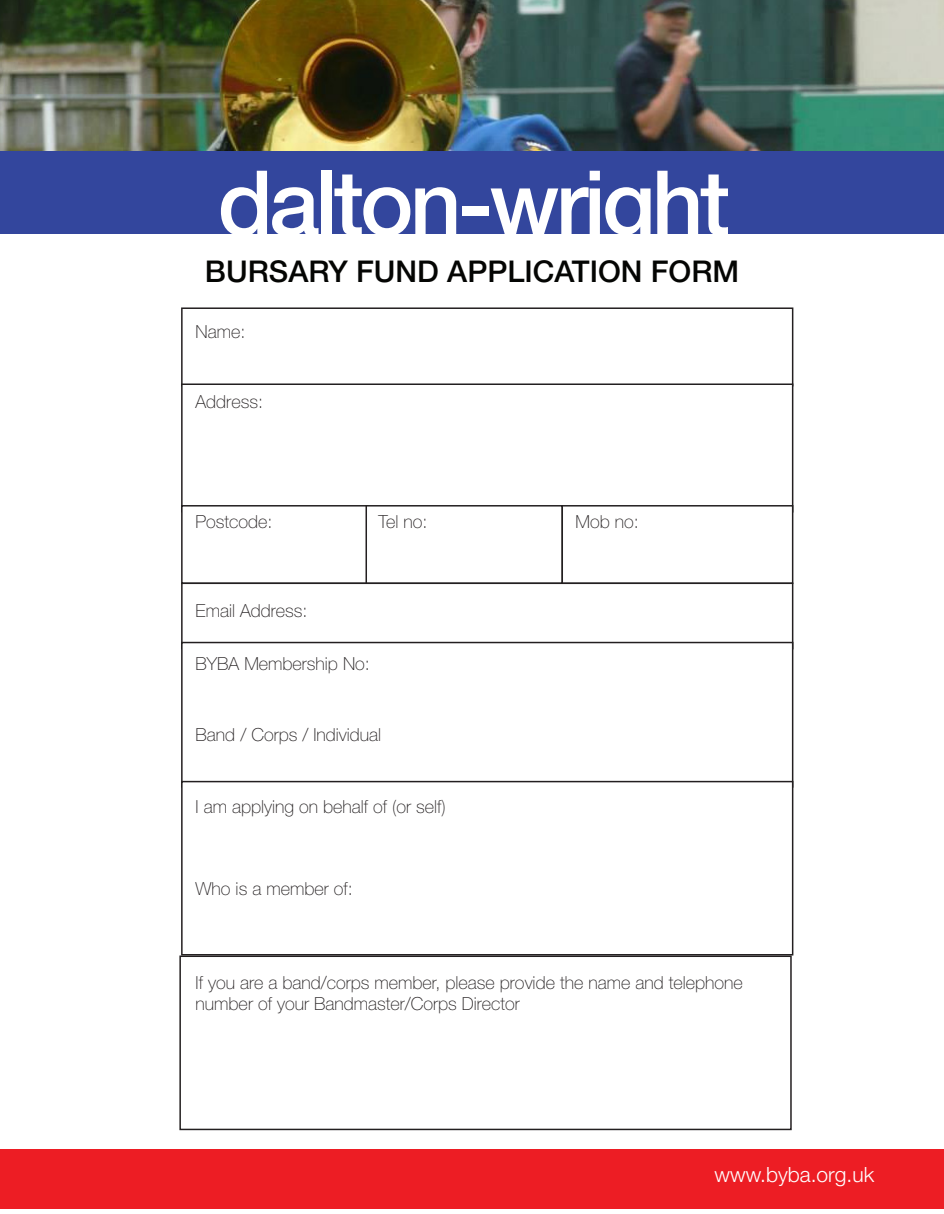
<style>
.page{position:relative;width:944px;height:1214px;background:#fff}
.page>*{position:absolute;margin:0;border:0;box-sizing:border-box;transform-origin:0 0}
.t1{font:500 90px "Helvetica Neue";letter-spacing:-.04em;color:#fff}
.t2{font:500 30px "Helvetica Neue";color:#040503}
.t3{font:300 21px "Helvetica Neue";color:#fff}
.t4{font:100 18px/21.6px "Helvetica Neue";color:#231f20}
</style>
<div class="page">
<img style="left:0;top:0;width:944px;height:151px">
<div style="left:0;top:151px;width:944px;height:83px;background:#33469d"></div>
<div style="left:0;top:1149px;width:944px;height:59px;background:#ed1d24"></div>
<div style="left:181px;top:307px;width:612px;height:79px;border:2px solid #231f20"></div>
<div style="left:181px;top:383px;width:612px;height:129px;border:2px solid #231f20"></div>
<div style="left:182px;top:506px;width:186px;height:77px;background:#fff"></div>
<div style="left:181px;top:505px;width:187px;height:79px;border:2px solid #231f20"></div>
<div style="left:366px;top:506px;width:196px;height:77px;background:#fff"></div>
<div style="left:365px;top:505px;width:198px;height:79px;border:2px solid #231f20"></div>
<div style="left:562px;top:506px;width:230px;height:77px;background:#fff"></div>
<div style="left:561px;top:505px;width:232px;height:79px;border:2px solid #231f20"></div>
<div style="left:181px;top:582px;width:612px;height:67px;border:2px solid #231f20"></div>
<div style="left:182px;top:642px;width:610px;height:145px;background:#fff"></div>
<div style="left:181px;top:642px;width:612px;height:145px;border:2px solid #231f20"></div>
<div style="left:182px;top:781px;width:610px;height:173px;background:#fff"></div>
<div style="left:181px;top:781px;width:612px;height:174px;border:2px solid #231f20"></div>
<div style="left:179px;top:955px;width:612px;height:175px;border:2px solid #231f20"></div>
<p class="t1" style="left:218px;top:149px;width:513px">dalton-wright</p>
<p class="t2" style="left:205px;top:254px;width:536px">BURSARY FUND APPLICATION FORM</p>
<p class="t4" style="left:196px;top:321px;width:51px">Name:</p>
<p class="t4" style="left:196px;top:391px;width:69px">Address:</p>
<p class="t4" style="left:196px;top:510px;width:78px">Postcode:</p>
<p class="t4" style="left:378px;top:510px;width:51px">Tel no:</p>
<p class="t4" style="left:575px;top:510px;width:65px">Mob no:</p>
<p class="t4" style="left:196px;top:600px;width:113px">Email Address:</p>
<p class="t4" style="left:196px;top:652px;width:176px">BYBA Membership No:</p>
<p class="t4" style="left:196px;top:724px;width:187px">Band / Corps / Individual</p>
<p class="t4" style="left:196px;top:795px;width:252px">I am applying on behalf of (or self)</p>
<p class="t4" style="left:196px;top:877px;width:159px">Who is a member of:</p>
<p class="t4" style="left:196px;top:971px;width:549px">If you are a band/corps member, please provide the name and telephone number of your Bandmaster/Corps Director</p>
<p class="t3" style="left:714px;top:1157px;width:161px">www.byba.org.uk</p>
</div>
